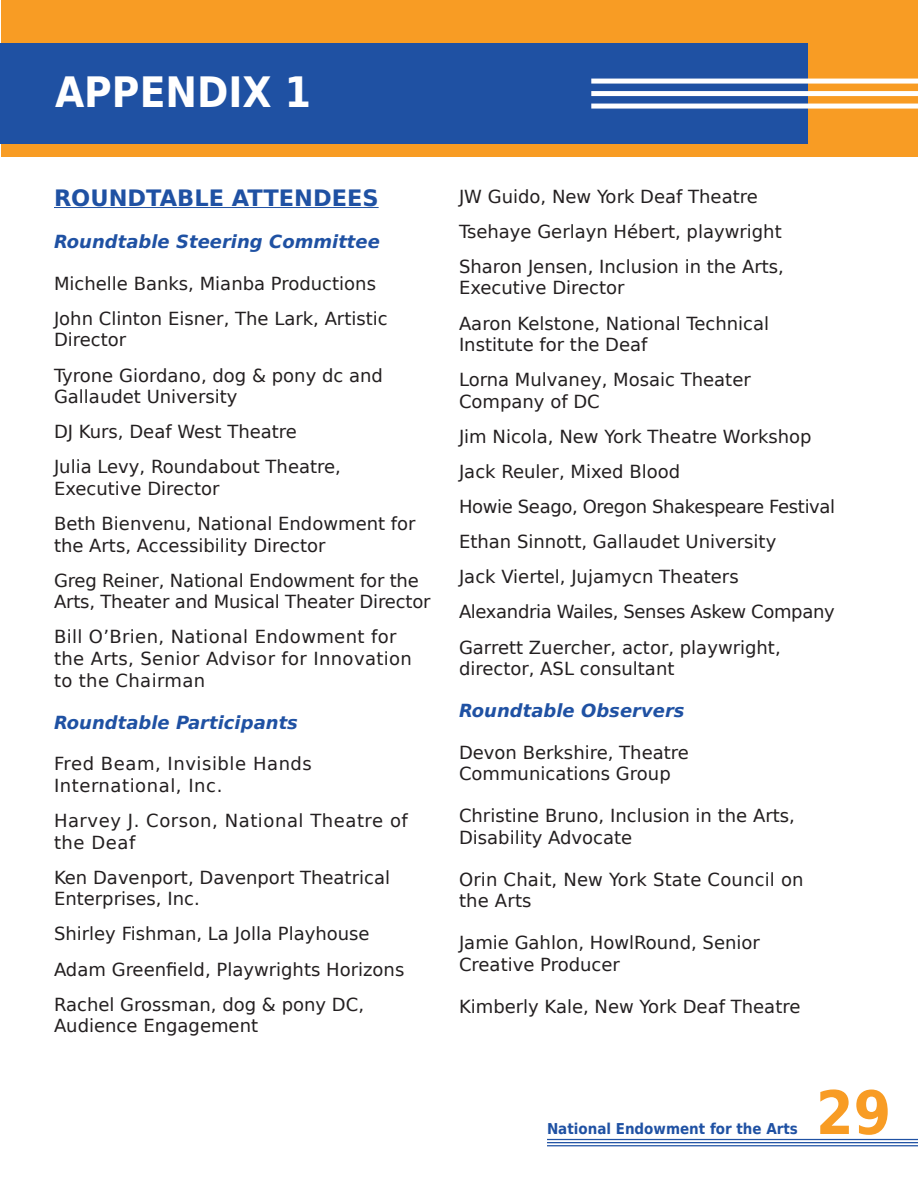
<style>
.page{position:relative;width:918px;height:1188px;background:#fff}
.page>*{position:absolute;margin:0;border:0;box-sizing:border-box;transform-origin:0 0}
.t1{font:700 60px "DejaVu Sans Condensed";color:#f89c24}
.t2{font:700 42px "DejaVu Sans Condensed";color:#fff}
.t3{font:700 22.5px "DejaVu Sans";color:#1f51a3}
.t4{font:18px/35.1px "DejaVu Sans";color:#231f20}
.t5{font:18px/21.6px "DejaVu Sans";letter-spacing:.03em;color:#231f20}
.t6{font:italic 700 18px "DejaVu Sans";color:#1f51a3}
.t7{font:18px/21.6px "DejaVu Sans";letter-spacing:.02em;color:#231f20}
.t8{font:700 15px "DejaVu Sans Condensed";color:#1f51a3}
</style>
<div class="page">
<hr style="left:547px;top:1139px;width:371px;height:1px;background:#1f51a3">
<hr style="left:547px;top:1142px;width:371px;height:1px;background:#1f51a3">
<hr style="left:547px;top:1145px;width:371px;height:1px;background:#1f51a3">
<div style="left:1px;top:0;width:917px;height:157px;background:#f89c24"></div>
<div style="left:0;top:43px;width:807px;height:101px;background:#1f51a3"></div>
<div style="left:591px;top:79px;width:327px;height:5px;background:#fff"></div>
<div style="left:591px;top:91px;width:327px;height:5px;background:#fff"></div>
<div style="left:591px;top:104px;width:327px;height:5px;background:#fff"></div>
<hr style="left:54px;top:207px;width:325px;height:1px;background:#1f51a3">
<h2 class="t2" style="left:55px;top:58px;width:258px">APPENDIX 1</h2>
<p class="t3" style="left:54px;top:180px;width:326px">ROUNDTABLE ATTENDEES</p>
<p class="t6" style="left:54px;top:228px;width:328px">Roundtable Steering Committee</p>
<p class="t4" style="left:54px;top:265px;width:335px">Michelle Banks, Mianba Productions<br>John Clinton Eisner, The Lark, Artistic</p>
<p class="t4" style="left:54px;top:322px;width:330px">Director<br>Tyrone Giordano, dog &amp; pony dc and</p>
<p class="t4" style="left:54px;top:379px;width:288px">Gallaudet University<br>DJ Kurs, Deaf West Theatre<br>Julia Levy, Roundabout Theatre,</p>
<p class="t4" style="left:54px;top:471px;width:363px">Executive Director<br>Beth Bienvenu, National Endowment for</p>
<p class="t4" style="left:54px;top:527px;width:366px">the Arts, Accessibility Director<br>Greg Reiner, National Endowment for the</p>
<p class="t4" style="left:54px;top:584px;width:378px">Arts, Theater and Musical Theater Director<br>Bill O’Brien, National Endowment for</p>
<p class="t7" style="left:54px;top:647px;width:359px">the Arts, Senior Advisor for Innovation to the Chairman</p>
<p class="t6" style="left:54px;top:708px;width:245px">Roundtable Participants</p>
<p class="t5" style="left:54px;top:753px;width:259px">Fred Beam, Invisible Hands<br>International, Inc.</p>
<p class="t5" style="left:54px;top:809px;width:355px">Harvey J. Corson, National Theatre of the Deaf</p>
<p class="t4" style="left:54px;top:866px;width:338px;line-height:21.6px">Ken Davenport, Davenport Theatrical<br>Enterprises, Inc.</p>
<p class="t4" style="left:54px;top:916px;width:352px">Shirley Fishman, La Jolla Playhouse<br>Adam Greenfield, Playwrights Horizons<br>Rachel Grossman, dog &amp; pony DC,</p>
<p class="t4" style="left:54px;top:1008px;width:206px">Audience Engagement</p>
<p class="t4" style="left:459px;top:178px;width:326px">JW Guido, New York Deaf Theatre<br>Tsehaye Gerlayn Hébert, playwright<br>Sharon Jensen, Inclusion in the Arts,</p>
<p class="t4" style="left:459px;top:270px;width:312px">Executive Director<br>Aaron Kelstone, National Technical</p>
<p class="t4" style="left:459px;top:327px;width:293px">Institute for the Deaf<br>Lorna Mulvaney, Mosaic Theater</p>
<p class="t4" style="left:459px;top:383px;width:378px">Company of DC<br>Jim Nicola, New York Theatre Workshop Jack Reuler, Mixed Blood<br>Howie Seago, Oregon Shakespeare Festival Ethan Sinnott, Gallaudet University<br>Jack Viertel, Jujamycn Theaters Alexandria Wailes, Senses Askew Company Garrett Zuercher, actor, playwright,</p>
<p class="t4" style="left:459px;top:651px;width:217px">director, ASL consultant</p>
<p class="t6" style="left:459px;top:697px;width:227px">Roundtable Observers</p>
<p class="t4" style="left:459px;top:741px;width:231px;line-height:21.6px">Devon Berkshire, Theatre<br>Communications Group</p>
<p class="t4" style="left:459px;top:805px;width:337px;line-height:21.6px">Christine Bruno, Inclusion in the Arts,<br>Disability Advocate</p>
<p class="t4" style="left:459px;top:868px;width:346px;line-height:21.6px">Orin Chait, New York State Council on the Arts</p>
<p class="t4" style="left:459px;top:932px;width:302px;line-height:21.6px">Jamie Gahlon, HowlRound, Senior<br>Creative Producer</p>
<p class="t4" style="left:459px;top:988px;width:343px">Kimberly Kale, New York Deaf Theatre</p>
<p class="t8" style="left:547px;top:1116px;width:252px">National Endowment for the Arts</p>
<h1 class="t1" style="left:816px;top:1064px;width:77px">29</h1>
</div>
